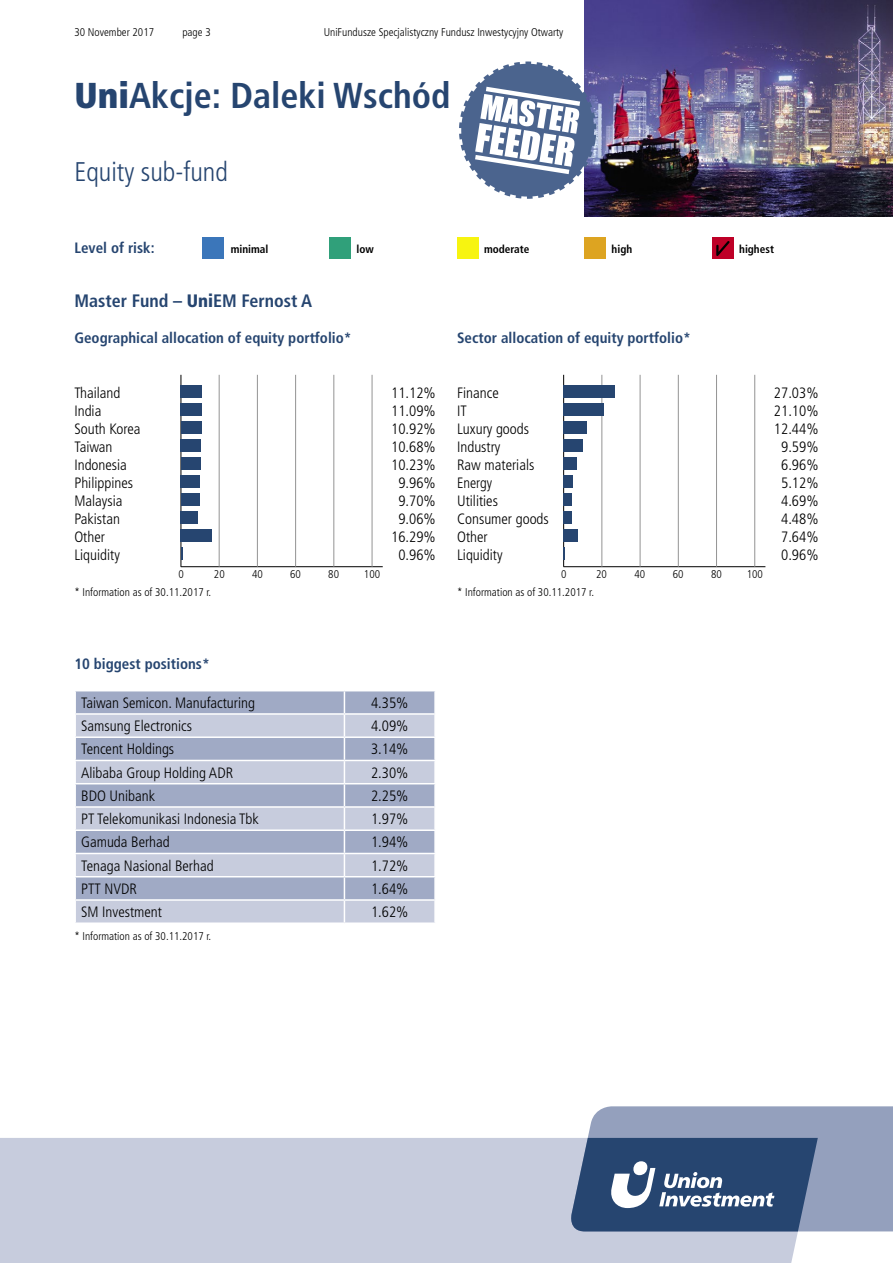
<style>
.page{position:relative;width:893px;height:1263px;background:#fff}
.page>*{position:absolute;margin:0;border:0;box-sizing:border-box;transform-origin:0 0}
.t1{font:700 condensed 36px "Frutiger LT Pro";color:#264570}
.t2{font:300 condensed 27px "Frutiger LT Pro";color:#264570}
.t3{font:700 condensed 18px "Frutiger LT Pro";color:#264570}
.t4{font:300 condensed 15px/18.1px "Frutiger LT Pro";color:#000}
.t5{font:700 condensed 15px "Frutiger LT Pro";color:#264570}
.t6{font:300 condensed 11.25px "Frutiger LT Pro";color:#000}
.t7{font:700 condensed 11.25px "Frutiger LT Pro";color:#000}
.s1{font-weight:900}
</style>
<div class="page">
<img style="left:585px;top:0;width:308px;height:216px">
<div style="left:0;top:1138px;width:818px;height:125px;background:#c7ccdd"></div>
<svg style="left:568px;top:1106px;width:325px;height:125px;background:#6a7d9e"></svg>
<svg style="left:459px;top:61px;width:137px;height:138px"></svg>
<div style="left:202px;top:238px;width:21px;height:21px;background:#3b76ba"></div>
<div style="left:330px;top:238px;width:21px;height:21px;background:#30a07a"></div>
<div style="left:457px;top:238px;width:21px;height:21px;background:#f7f410"></div>
<div style="left:585px;top:238px;width:21px;height:21px;background:#dda421"></div>
<div style="left:712px;top:238px;width:21px;height:21px;background:#be0027"></div>
<svg style="left:716px;top:241px;width:14px;height:15px"></svg>
<div style="left:76px;top:691px;width:358px;height:22px;background:#a0aac5"></div>
<svg style="left:76px;top:715px;width:358px;height:207px;background:#b6bdd2"></svg>
<hr style="left:74px;top:736px;width:270px;height:2px;background:#fff">
<hr style="left:344px;top:736px;width:92px;height:2px;background:#fff">
<hr style="left:74px;top:760px;width:270px;height:1px;background:#fff">
<hr style="left:344px;top:760px;width:92px;height:1px;background:#fff">
<hr style="left:74px;top:783px;width:270px;height:1px;background:#fff">
<hr style="left:344px;top:783px;width:92px;height:1px;background:#fff">
<hr style="left:74px;top:806px;width:270px;height:2px;background:#fff">
<hr style="left:344px;top:806px;width:92px;height:2px;background:#fff">
<hr style="left:74px;top:829px;width:270px;height:2px;background:#fff">
<hr style="left:344px;top:829px;width:92px;height:2px;background:#fff">
<hr style="left:74px;top:853px;width:270px;height:1px;background:#fff">
<hr style="left:344px;top:853px;width:92px;height:1px;background:#fff">
<hr style="left:74px;top:876px;width:270px;height:1px;background:#fff">
<hr style="left:344px;top:876px;width:92px;height:1px;background:#fff">
<hr style="left:74px;top:899px;width:270px;height:2px;background:#fff">
<hr style="left:344px;top:899px;width:92px;height:2px;background:#fff">
<svg style="left:344px;top:691px;width:1px;height:231px"></svg>
<hr style="left:181px;top:566px;width:202px;height:1px;background:#000">
<hr style="left:563px;top:566px;width:202px;height:1px;background:#000">
<hr style="left:219px;top:375px;width:1px;height:192px;background:#939393">
<hr style="left:602px;top:375px;width:1px;height:192px;background:#939393">
<hr style="left:257px;top:375px;width:1px;height:192px;background:#939393">
<hr style="left:640px;top:375px;width:1px;height:192px;background:#939393">
<hr style="left:295px;top:375px;width:1px;height:192px;background:#939393">
<hr style="left:678px;top:375px;width:1px;height:192px;background:#939393">
<hr style="left:334px;top:375px;width:1px;height:192px;background:#939393">
<hr style="left:716px;top:375px;width:1px;height:192px;background:#939393">
<hr style="left:372px;top:375px;width:1px;height:192px;background:#939393">
<hr style="left:754px;top:375px;width:1px;height:192px;background:#939393">
<hr style="left:181px;top:375px;width:1px;height:192px;background:#000">
<hr style="left:563px;top:375px;width:1px;height:192px;background:#000">
<div style="left:181px;top:385px;width:21px;height:13px;background:#264570"></div>
<div style="left:181px;top:403px;width:21px;height:13px;background:#264570"></div>
<div style="left:181px;top:421px;width:21px;height:13px;background:#264570"></div>
<div style="left:181px;top:439px;width:20px;height:13px;background:#264570"></div>
<div style="left:181px;top:457px;width:19px;height:13px;background:#264570"></div>
<div style="left:181px;top:475px;width:19px;height:13px;background:#264570"></div>
<div style="left:181px;top:493px;width:18px;height:13px;background:#264570"></div>
<div style="left:181px;top:511px;width:17px;height:13px;background:#264570"></div>
<div style="left:181px;top:529px;width:31px;height:13px;background:#264570"></div>
<svg style="left:181px;top:547px;width:2px;height:13px"></svg>
<div style="left:563px;top:385px;width:52px;height:13px;background:#264570"></div>
<div style="left:563px;top:403px;width:41px;height:13px;background:#264570"></div>
<div style="left:563px;top:421px;width:24px;height:13px;background:#264570"></div>
<div style="left:563px;top:439px;width:19px;height:13px;background:#264570"></div>
<div style="left:563px;top:457px;width:14px;height:13px;background:#264570"></div>
<div style="left:563px;top:475px;width:10px;height:13px;background:#264570"></div>
<div style="left:563px;top:493px;width:9px;height:13px;background:#264570"></div>
<div style="left:563px;top:511px;width:9px;height:13px;background:#264570"></div>
<div style="left:563px;top:529px;width:15px;height:13px;background:#264570"></div>
<svg style="left:563px;top:547px;width:2px;height:13px"></svg>
<p class="t6" style="left:74px;top:26px;width:81px">30 November 2017</p>
<p class="t6" style="left:182px;top:26px;width:30px">page 3</p>
<p class="t6" style="left:324px;top:26px;width:241px">UniFundusze Specjalistyczny Fundusz Inwestycyjny Otwarty</p>
<h1 class="t1" style="left:74px;top:75px;width:378px"><span class="s1">Uni</span>Akcje: Daleki Wschód</h1>
<h2 class="t2" style="left:74px;top:156px;width:155px">Equity sub-fund</h2>
<p class="t5" style="left:74px;top:239px;width:82px">Level of risk:</p>
<p class="t7" style="left:231px;top:242px;width:39px">minimal</p>
<p class="t7" style="left:356px;top:242px;width:19px">low</p>
<p class="t7" style="left:484px;top:242px;width:47px">moderate</p>
<p class="t7" style="left:612px;top:242px;width:22px">high</p>
<p class="t7" style="left:739px;top:242px;width:36px">highest</p>
<p class="t3" style="left:74px;top:290px;width:239px">Master Fund – <span class="s1">Uni</span>EM Fernost A</p>
<p class="t5" style="left:74px;top:329px;width:279px">Geographical allocation of equity portfolio*</p>
<p class="t5" style="left:457px;top:329px;width:235px">Sector allocation of equity portfolio*</p>
<p class="t4" style="left:74px;top:383px;width:68px">Thailand<br>India<br>South Korea<br>Taiwan<br>Indonesia<br>Philippines<br>Malaysia<br>Pakistan<br>Other<br>Liquidity</p>
<p class="t4" style="left:457px;top:384px;width:93px">Finance<br>IT<br>Luxury goods<br>Industry<br>Raw materials<br>Energy<br>Utilities<br>Consumer goods<br>Other<br>Liquidity</p>
<p class="t4" style="left:391px;top:383px;width:46px;text-align:center">11.12%<br>11.09%<br>10.92%<br>10.68%<br>10.23%<br>9.96%<br>9.70%<br>9.06%<br>16.29%<br>0.96%</p>
<p class="t4" style="left:774px;top:384px;width:46px;text-align:center">27.03%<br>21.10%<br>12.44%<br>9.59%<br>6.96%<br>5.12%<br>4.69%<br>4.48%<br>7.64%<br>0.96%</p>
<p class="t6" style="left:178px;top:568px;width:7px">0</p>
<p class="t6" style="left:214px;top:568px;width:12px">20</p>
<p class="t6" style="left:252px;top:568px;width:12px">40</p>
<p class="t6" style="left:290px;top:568px;width:12px">60</p>
<p class="t6" style="left:328px;top:568px;width:12px">80</p>
<p class="t6" style="left:364px;top:568px;width:18px">100</p>
<p class="t6" style="left:561px;top:568px;width:7px">0</p>
<p class="t6" style="left:596px;top:568px;width:12px">20</p>
<p class="t6" style="left:634px;top:568px;width:12px">40</p>
<p class="t6" style="left:673px;top:568px;width:12px">60</p>
<p class="t6" style="left:711px;top:568px;width:12px">80</p>
<p class="t6" style="left:747px;top:568px;width:18px">100</p>
<p class="t6" style="left:74px;top:586px;width:138px">* Information as of 30.11.2017 r.</p>
<p class="t6" style="left:457px;top:586px;width:138px">* Information as of 30.11.2017 r.</p>
<p class="t5" style="left:74px;top:655px;width:137px">10 biggest positions*</p>
<p class="t4" style="left:81px;top:694px;width:175px">Taiwan Semicon. Manufacturing</p>
<p class="t4" style="left:371px;top:694px;width:39px">4.35%</p>
<p class="t4" style="left:81px;top:717px;width:112px">Samsung Electronics</p>
<p class="t4" style="left:371px;top:717px;width:39px">4.09%</p>
<p class="t4" style="left:81px;top:740px;width:95px">Tencent Holdings</p>
<p class="t4" style="left:371px;top:740px;width:39px">3.14%</p>
<p class="t4" style="left:81px;top:764px;width:153px">Alibaba Group Holding ADR</p>
<p class="t4" style="left:371px;top:764px;width:39px">2.30%</p>
<p class="t4" style="left:81px;top:787px;width:75px">BDO Unibank</p>
<p class="t4" style="left:371px;top:787px;width:39px">2.25%</p>
<p class="t4" style="left:81px;top:810px;width:179px">PT Telekomunikasi Indonesia Tbk</p>
<p class="t4" style="left:371px;top:810px;width:39px">1.97%</p>
<p class="t4" style="left:81px;top:833px;width:90px">Gamuda Berhad</p>
<p class="t4" style="left:371px;top:833px;width:39px">1.94%</p>
<p class="t4" style="left:81px;top:857px;width:134px">Tenaga Nasional Berhad</p>
<p class="t4" style="left:371px;top:857px;width:39px">1.72%</p>
<p class="t4" style="left:81px;top:880px;width:57px">PTT NVDR</p>
<p class="t4" style="left:371px;top:880px;width:39px">1.64%</p>
<p class="t4" style="left:81px;top:903px;width:82px">SM Investment</p>
<p class="t4" style="left:371px;top:903px;width:39px">1.62%</p>
<p class="t6" style="left:74px;top:929px;width:138px">* Information as of 30.11.2017 r.</p>
</div>
